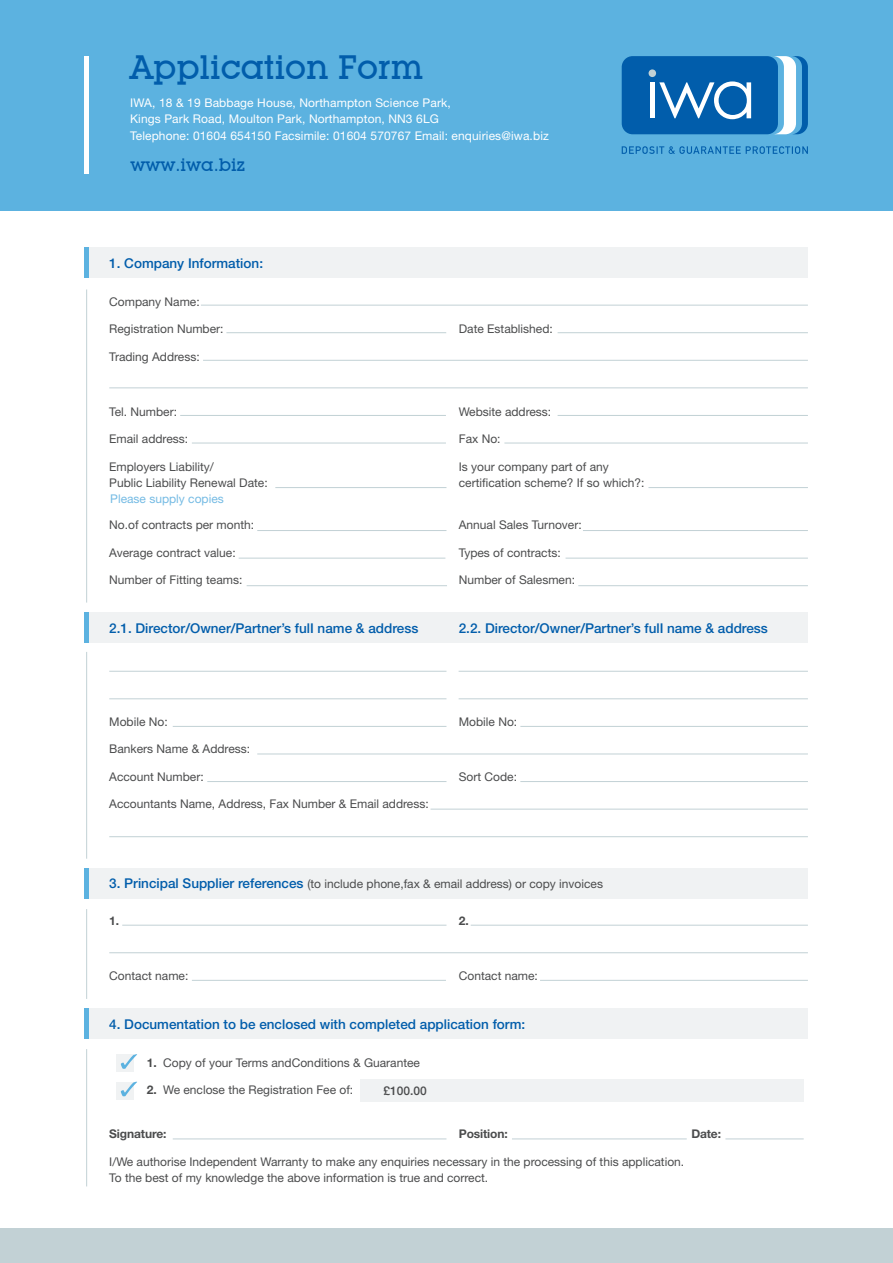
<style>
.page{position:relative;width:893px;height:1263px;background:#fff}
.page>*{position:absolute;margin:0;border:0;box-sizing:border-box;transform-origin:0 0}
.t1{font:500 33px "Lubalin Graph IT Cby BT";color:#015dab}
.t2{font:500 17.55px "Lubalin Graph IT Cby BT";color:#015dab}
.t3{font:500 13.5px "Helvetica Neue";color:#015dab}
.t4{font:12px/16.5px "Helvetica Neue";color:#4b4c4d}
.t5{font:12px/16.5px "Helvetica Neue";letter-spacing:.01em;color:#fff}
.t6{font:700 12px "Helvetica Neue";letter-spacing:-.01em;color:#4b4c4d}
.t7{font:12px "Helvetica Neue";color:#75bbe4}
.t8{font:500 12px "Helvetica Neue";color:#4b4c4d}
.s1{font-weight:500;font-size:13.5px;color:#015dab}
.s2{font-weight:700}
</style>
<div class="page">
<div style="left:85px;top:612px;width:723px;height:30px;background:#f0f2f3"></div>
<div style="left:85px;top:868px;width:723px;height:30px;background:#f0f2f3"></div>
<div style="left:85px;top:1008px;width:723px;height:31px;background:#f0f2f3"></div>
<hr style="left:85px;top:612px;width:4px;height:30px;background:#5cb2e0">
<hr style="left:85px;top:868px;width:4px;height:30px;background:#5cb2e0">
<hr style="left:85px;top:1008px;width:4px;height:31px;background:#5cb2e0">
<hr style="left:86px;top:652px;width:1px;height:207px;background:#c2d1d5">
<hr style="left:86px;top:909px;width:1px;height:90px;background:#c2d1d5">
<hr style="left:459px;top:698px;width:349px;height:1px;background:#c2d1d5">
<hr style="left:109px;top:698px;width:337px;height:1px;background:#c2d1d5">
<hr style="left:459px;top:671px;width:349px;height:1px;background:#c2d1d5">
<hr style="left:109px;top:671px;width:337px;height:1px;background:#c2d1d5">
<hr style="left:471px;top:925px;width:337px;height:1px;background:#c2d1d5">
<hr style="left:122px;top:925px;width:324px;height:1px;background:#c2d1d5">
<hr style="left:520px;top:781px;width:288px;height:1px;background:#c2d1d5">
<hr style="left:207px;top:781px;width:239px;height:1px;background:#c2d1d5">
<hr style="left:520px;top:726px;width:288px;height:1px;background:#c2d1d5">
<hr style="left:173px;top:726px;width:273px;height:1px;background:#c2d1d5">
<hr style="left:109px;top:952px;width:699px;height:1px;background:#c2d1d5">
<hr style="left:431px;top:809px;width:377px;height:1px;background:#c2d1d5">
<hr style="left:257px;top:754px;width:551px;height:1px;background:#c2d1d5">
<hr style="left:540px;top:980px;width:268px;height:1px;background:#c2d1d5">
<hr style="left:192px;top:980px;width:254px;height:1px;background:#c2d1d5">
<hr style="left:109px;top:836px;width:699px;height:1px;background:#c2d1d5">
<hr style="left:512px;top:1138px;width:175px;height:1px;background:#c2d1d5">
<hr style="left:725px;top:1138px;width:79px;height:1px;background:#c2d1d5">
<hr style="left:173px;top:1138px;width:273px;height:1px;background:#c2d1d5">
<div style="left:117px;top:1055px;width:17px;height:17px;background:#f0f2f3"></div>
<svg style="left:121px;top:1054px;width:16px;height:15px"></svg>
<div style="left:117px;top:1082px;width:17px;height:17px;background:#f0f2f3"></div>
<svg style="left:121px;top:1082px;width:16px;height:14px"></svg>
<div style="left:360px;top:1079px;width:444px;height:23px;background:#f0f2f3"></div>
<div style="left:85px;top:248px;width:723px;height:30px;background:#f0f2f3"></div>
<div style="left:0;top:1229px;width:893px;height:34px;background:#c2d1d5"></div>
<hr style="left:85px;top:248px;width:4px;height:30px;background:#5cb2e0">
<hr style="left:86px;top:289px;width:1px;height:314px;background:#c2d1d5">
<hr style="left:86px;top:1049px;width:1px;height:137px;background:#c2d1d5">
<hr style="left:201px;top:305px;width:607px;height:1px;background:#c2d1d5">
<hr style="left:109px;top:387px;width:699px;height:1px;background:#c2d1d5">
<hr style="left:558px;top:332px;width:250px;height:1px;background:#c2d1d5">
<hr style="left:226px;top:332px;width:220px;height:1px;background:#c2d1d5">
<hr style="left:558px;top:415px;width:250px;height:1px;background:#c2d1d5">
<hr style="left:180px;top:415px;width:266px;height:1px;background:#c2d1d5">
<hr style="left:648px;top:487px;width:160px;height:1px;background:#c2d1d5">
<hr style="left:275px;top:487px;width:171px;height:1px;background:#c2d1d5">
<hr style="left:203px;top:360px;width:605px;height:1px;background:#c2d1d5">
<hr style="left:504px;top:443px;width:304px;height:1px;background:#c2d1d5">
<hr style="left:192px;top:443px;width:254px;height:1px;background:#c2d1d5">
<hr style="left:583px;top:530px;width:225px;height:1px;background:#c2d1d5">
<hr style="left:257px;top:530px;width:189px;height:1px;background:#c2d1d5">
<hr style="left:566px;top:558px;width:242px;height:1px;background:#c2d1d5">
<hr style="left:239px;top:558px;width:206px;height:1px;background:#c2d1d5">
<hr style="left:578px;top:585px;width:230px;height:1px;background:#c2d1d5">
<hr style="left:247px;top:585px;width:200px;height:1px;background:#c2d1d5">
<div style="left:0;top:0;width:893px;height:210px;background:#5cb2e0"></div>
<svg style="left:773px;top:56px;width:35px;height:78px"></svg>
<div style="left:622px;top:56px;width:156px;height:78px;background:#015dab;border-radius:11px"></div>
<svg style="left:649px;top:69px;width:102px;height:50px"></svg>
<svg style="left:622px;top:146px;width:186px;height:8px"></svg>
<hr style="left:85px;top:56px;width:4px;height:117px;background:#fff">
<p class="t1" style="left:130px;top:48px;width:294px">Application Form</p>
<p class="t5" style="left:130px;top:94px;width:322px">IWA, 18 &amp; 19 Babbage House, Northampton Science Park,<br>Kings Park Road, Moulton Park, Northampton, NN3 6LG</p>
<p class="t5" style="left:130px;top:127px;width:420px">Telephone: 01604 654150 Facsimile: 01604 570767 Email: enquiries@iwa.biz</p>
<p class="t2" style="left:130px;top:154px;width:117px">www.iwa.biz</p>
<p class="t3" style="left:109px;top:255px;width:155px">1. Company Information:</p>
<p class="t4" style="left:109px;top:293px;width:92px">Company Name:</p>
<p class="t4" style="left:109px;top:320px;width:116px">Registration Number:</p>
<p class="t4" style="left:459px;top:320px;width:96px">Date Established:</p>
<p class="t4" style="left:109px;top:348px;width:92px">Trading Address:</p>
<p class="t4" style="left:109px;top:403px;width:69px">Tel. Number:</p>
<p class="t4" style="left:459px;top:403px;width:94px">Website address:</p>
<p class="t4" style="left:109px;top:431px;width:80px">Email address:</p>
<p class="t4" style="left:459px;top:431px;width:43px">Fax No:</p>
<p class="t4" style="left:109px;top:458px;width:106px">Employers Liability/</p>
<p class="t4" style="left:459px;top:458px;width:152px">Is your company part of any</p>
<p class="t4" style="left:109px;top:475px;width:160px">Public Liability Renewal Date:</p>
<p class="t4" style="left:459px;top:475px;width:187px">certification scheme? If so which?:</p>
<p class="t7" style="left:110px;top:492px;width:115px">Please supply copies</p>
<p class="t4" style="left:109px;top:517px;width:146px">No.of contracts per month:</p>
<p class="t4" style="left:459px;top:517px;width:124px">Annual Sales Turnover:</p>
<p class="t4" style="left:109px;top:544px;width:128px">Average contract value:</p>
<p class="t4" style="left:459px;top:544px;width:104px">Types of contracts:</p>
<p class="t4" style="left:109px;top:572px;width:135px">Number of Fitting teams:</p>
<p class="t4" style="left:459px;top:572px;width:118px">Number of Salesmen:</p>
<p class="t3" style="left:109px;top:620px;width:311px">2.1. Director/Owner/Partner’s fulI name &amp; address</p>
<p class="t3" style="left:459px;top:620px;width:311px">2.2. Director/Owner/Partner’s fulI name &amp; address</p>
<p class="t4" style="left:109px;top:713px;width:60px">Mobile No:</p>
<p class="t4" style="left:459px;top:713px;width:60px">Mobile No:</p>
<p class="t4" style="left:109px;top:740px;width:142px">Bankers Name &amp; Address:</p>
<p class="t4" style="left:109px;top:768px;width:96px">Account Number:</p>
<p class="t4" style="left:459px;top:768px;width:60px">Sort Code:</p>
<p class="t4" style="left:109px;top:795px;width:321px">Accountants Name, Address, Fax Number &amp; Email address:</p>
<p class="t4" style="left:109px;top:875px;width:495px"><span class="s1">3. Principal Supplier references</span> (to include phone,fax &amp; email address) or copy invoices</p>
<p class="t6" style="left:109px;top:914px;width:12px">1.</p>
<p class="t6" style="left:459px;top:914px;width:12px">2.</p>
<p class="t4" style="left:109px;top:968px;width:81px">Contact name:</p>
<p class="t4" style="left:459px;top:968px;width:81px">Contact name:</p>
<p class="t3" style="left:109px;top:1016px;width:417px">4. Documentation to be enclosed with completed application form:</p>
<p class="t4" style="left:147px;top:1054px;width:275px"><span class="s2">1.</span> Copy of your Terms andConditions &amp; Guarantee</p>
<p class="t4" style="left:147px;top:1081px;width:208px"><span class="s2">2.</span> We enclose the Registration Fee of:</p>
<p class="t6" style="left:109px;top:1126px;width:59px">Signature:</p>
<p class="t6" style="left:459px;top:1126px;width:51px">Position:</p>
<p class="t6" style="left:691px;top:1126px;width:31px">Date:</p>
<p class="t4" style="left:109px;top:1153px;width:576px">I/We authorise Independent Warranty to make any enquiries necessary in the processing of this application.<br>To the best of my knowledge the above information is true and correct.</p>
<p class="t8" style="left:383px;top:1084px;width:45px">£100.00</p>
</div>
